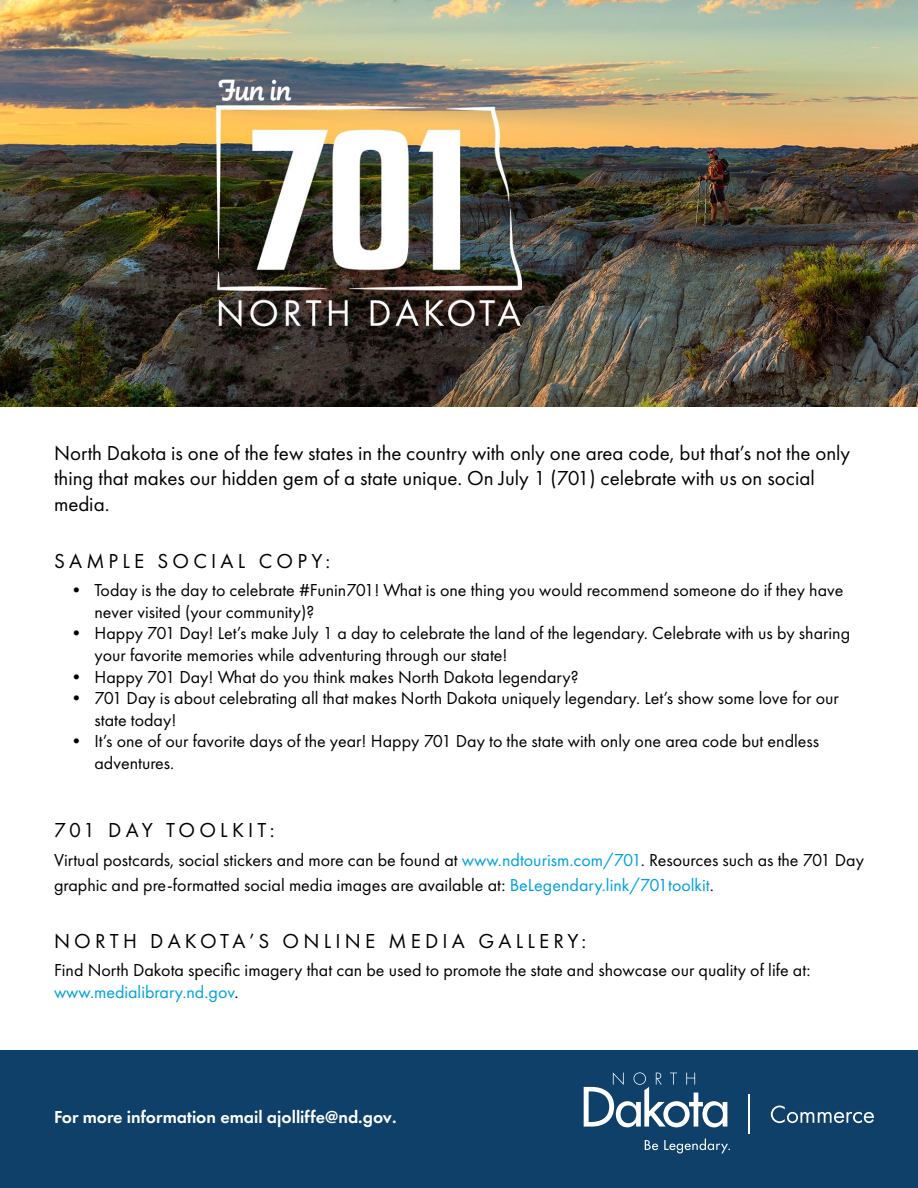
<style>
.page{position:relative;width:918px;height:1188px;background:#fff}
.page>*{position:absolute;margin:0;border:0;box-sizing:border-box;transform-origin:0 0}
.t1{font:21px/25.2px "Futura PT";color:#000}
.t2{font:21px "Futura PT";letter-spacing:.2em;color:#000}
.t3{font:18px/21.6px "Futura PT";color:#000}
.t4{font:600 18px "Futura PT";color:#fff}
.s1{color:#00a0dd}
</style>
<div class="page">
<div style="left:0;top:1051px;width:918px;height:137px;background:#0e406a"></div>
<svg style="left:645px;top:1140px;width:13px;height:10px"></svg>
<svg style="left:664px;top:1139px;width:66px;height:14px"></svg>
<svg style="left:584px;top:1072px;width:143px;height:55px"></svg>
<svg style="left:771px;top:1106px;width:103px;height:17px"></svg>
<hr style="left:748px;top:1095px;width:2px;height:39px;background:#fff">
<img style="left:0;top:0;width:918px;height:406px">
<p class="t1" style="left:54px;top:441px;width:798px">North Dakota is one of the few states in the country with only one area code, but that’s not the only thing that makes our hidden gem of a state unique. On July 1 (701) celebrate with us on social media.</p>
<p class="t2" style="left:54px;top:548px;width:278px">SAMPLE SOCIAL COPY:</p>
<p class="t3" style="left:94px;top:579px;width:750px;text-indent:-27px">• Today is the day to celebrate #Funin701! What is one thing you would recommend someone do if they have never visited (your community)?</p>
<p class="t3" style="left:94px;top:622px;width:757px;text-indent:-27px">• Happy 701 Day! Let’s make July 1 a day to celebrate the land of the legendary. Celebrate with us by sharing your favorite memories while adventuring through our state!</p>
<p class="t3" style="left:68px;top:666px;width:513px">• Happy 701 Day! What do you think makes North Dakota legendary?</p>
<p class="t3" style="left:94px;top:687px;width:746px;text-indent:-27px">• 701 Day is about celebrating all that makes North Dakota uniquely legendary. Let’s show some love for our state today!</p>
<p class="t3" style="left:94px;top:730px;width:726px;text-indent:-27px">• It’s one of our favorite days of the year! Happy 701 Day to the state with only one area code but endless adventures.</p>
<p class="t2" style="left:54px;top:818px;width:222px">701 DAY TOOLKIT:</p>
<p class="t3" style="left:54px;top:847px;width:812px;line-height:25.2px">Virtual postcards, social stickers and more can be found at <span class="s1">www.ndtourism.com/701</span>. Resources such as the 701 Day graphic and pre-formatted social media images are available at: <span class="s1">BeLegendary.link/701toolkit</span>.</p>
<p class="t2" style="left:54px;top:929px;width:534px">NORTH DAKOTA’S ONLINE MEDIA GALLERY:</p>
<p class="t3" style="left:54px;top:960px;width:758px">Find North Dakota specific imagery that can be used to promote the state and showcase our quality of life at: <span class="s1">www.medialibrary.nd.gov</span>.</p>
<p class="t4" style="left:54px;top:1105px;width:344px">For more information email ajolliffe@nd.gov.</p>
</div>
